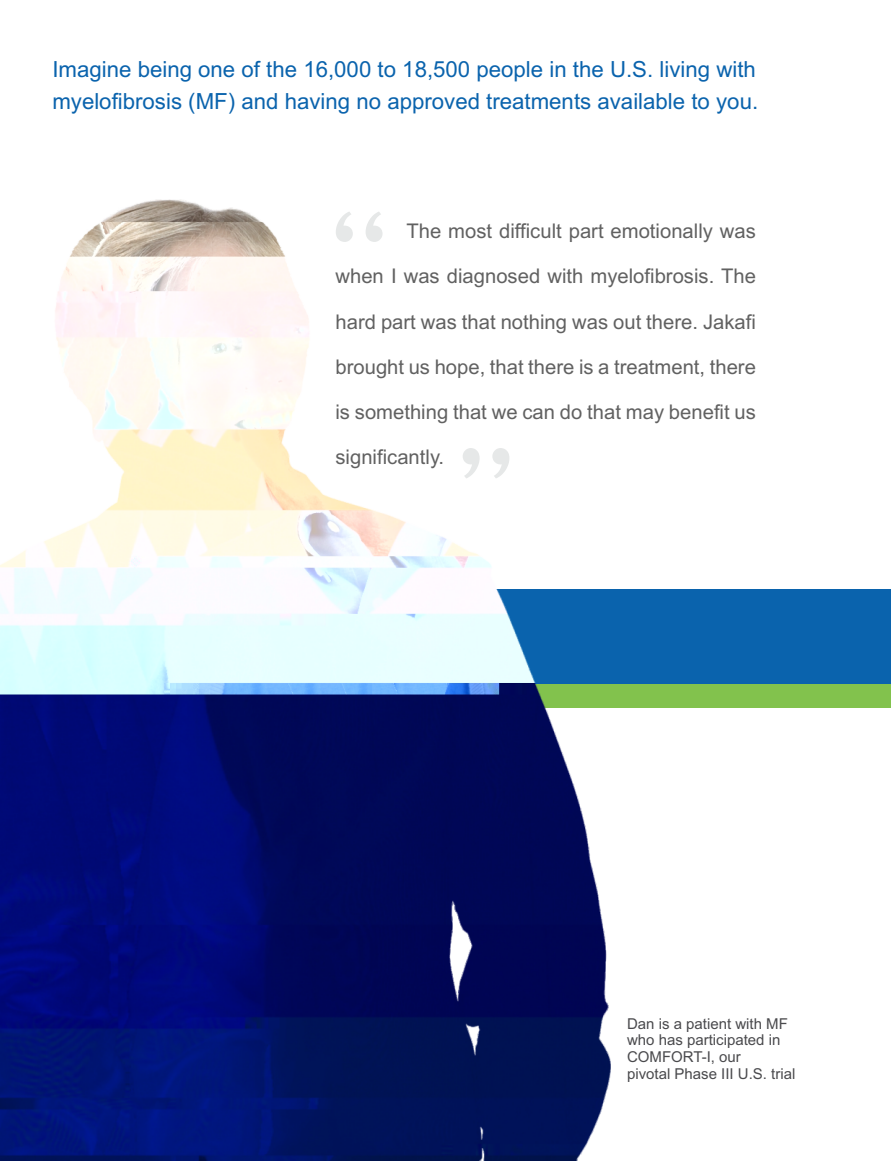
<style>
.page{position:relative;width:891px;height:1161px;background:#fff}
.page>*{position:absolute;margin:0;border:0;box-sizing:border-box;transform-origin:0 0}
.t1{font:22.2px/32.2px "Arial";color:#0a63ad}
.t2{font:20.25px "Arial";color:#616161}
.t3{font:15px/16.8px "Arial";color:#4a4a4d}
</style>
<div class="page">
<div style="left:0;top:590px;width:891px;height:95px;background:#0a63ad"></div>
<div style="left:0;top:685px;width:891px;height:23px;background:#82c24d"></div>
<img style="left:0;top:199px;width:610px;height:962px">
<svg style="left:463px;top:448px;width:46px;height:30px"></svg>
<svg style="left:336px;top:212px;width:47px;height:30px"></svg>
<hr style="left:890px;top:0;width:1px;height:1161px;background:#0a63ad">
<p class="t1" style="left:52px;top:55px;width:707px">Imagine being one of the 16,000 to 18,500 people in the U.S. living with myelofibrosis (MF) and having no approved treatments available to you.</p>
<p class="t2" style="left:406px;top:223px;width:351px">The most difficult part emotionally was</p>
<p class="t2" style="left:335px;top:269px;width:422px">when I was diagnosed with myelofibrosis. The</p>
<p class="t2" style="left:335px;top:314px;width:422px">hard part was that nothing was out there. Jakafi</p>
<p class="t2" style="left:335px;top:359px;width:422px">brought us hope, that there is a treatment, there</p>
<p class="t2" style="left:335px;top:404px;width:422px">is something that we can do that may benefit us</p>
<p class="t2" style="left:335px;top:450px;width:110px">significantly.</p>
<p class="t3" style="left:627px;top:1016px;width:170px">Dan is a patient with MF who has participated in<br>COMFORT-I, our<br>pivotal Phase III U.S. trial</p>
</div>
